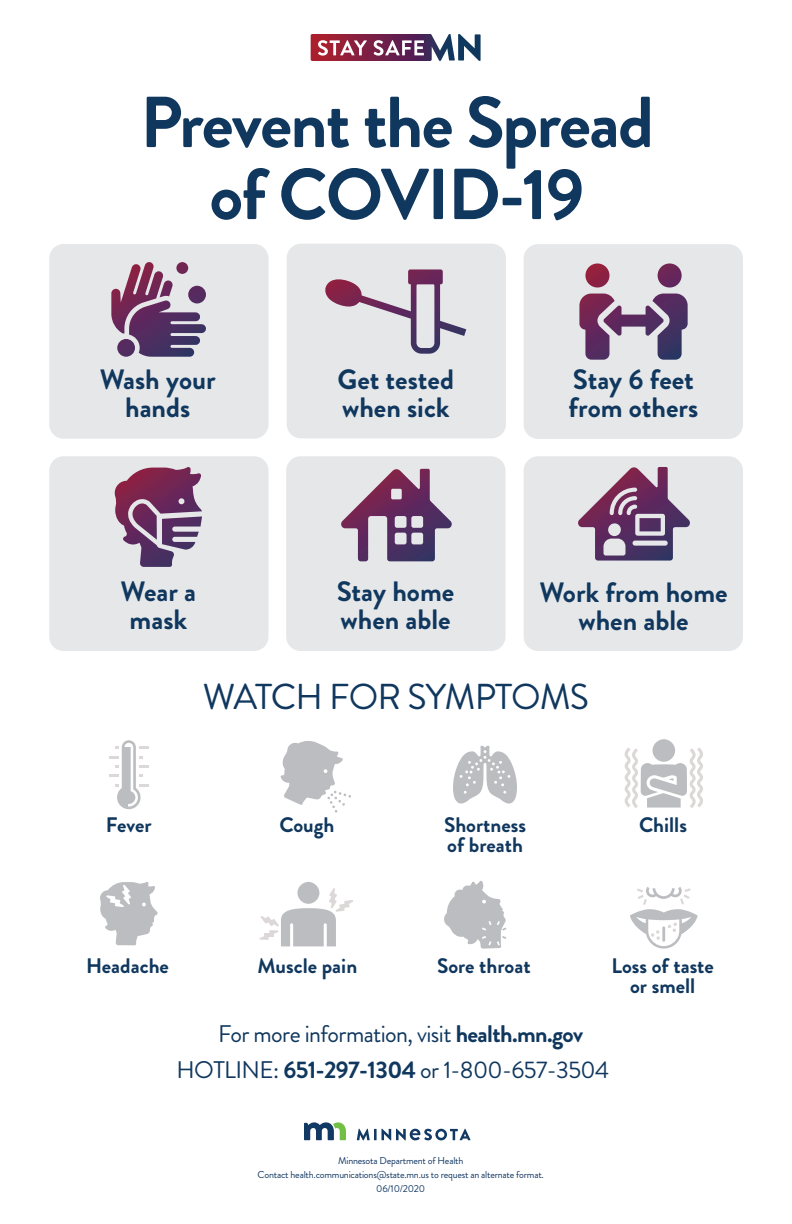
<style>
.page{position:relative;width:792px;height:1224px;background:#fff}
.page>*{position:absolute;margin:0;border:0;box-sizing:border-box;transform-origin:0 0}
.t1{font:700 72px/72px "Brandon Grotesque";letter-spacing:-.025em;color:#10375e;text-align:center}
.t2{font:36px "Brandon Grotesque";letter-spacing:-.025em;color:#10375e}
.t3{font:700 28px/28px "Brandon Grotesque";color:#10375e;text-align:center}
.t4{font:24px/35.9px "Brandon Grotesque";letter-spacing:-.025em;color:#10375e}
.t5{font:700 21px/20px "Brandon Grotesque";color:#10375e}
.t6{font:10px/13.8px "Brandon Grotesque";letter-spacing:-.02em;color:#133863;text-align:center}
.s1{font-weight:700}
</style>
<div class="page">
<div style="left:652px;top:739px;width:23px;height:23px;background:#bcbdc0;border-radius:50%"></div>
<svg style="left:624px;top:747px;width:79px;height:61px"></svg>
<svg style="left:109px;top:740px;width:39px;height:69px"></svg>
<svg style="left:311px;top:34px;width:170px;height:27px"></svg>
<div style="left:287px;top:244px;width:219px;height:194px;background:#e6e7e9;border-radius:14px"></div>
<div style="left:524px;top:244px;width:219px;height:195px;background:#e6e7e9;border-radius:14px"></div>
<div style="left:49px;top:244px;width:220px;height:195px;background:#e6e7e9;border-radius:14px"></div>
<div style="left:286px;top:456px;width:220px;height:195px;background:#e6e7e9;border-radius:14px"></div>
<div style="left:524px;top:456px;width:219px;height:195px;background:#e6e7e9;border-radius:14px"></div>
<div style="left:49px;top:456px;width:220px;height:195px;background:#e6e7e9;border-radius:14px"></div>
<img style="left:325px;top:269px;width:141px;height:85px">
<img style="left:579px;top:263px;width:109px;height:97px">
<img style="left:115px;top:467px;width:87px;height:100px">
<img style="left:341px;top:469px;width:111px;height:92px">
<img style="left:578px;top:467px;width:112px;height:94px">
<img style="left:111px;top:262px;width:95px;height:95px">
<svg style="left:453px;top:746px;width:64px;height:58px"></svg>
<svg style="left:280px;top:741px;width:71px;height:72px"></svg>
<svg style="left:444px;top:881px;width:62px;height:68px"></svg>
<div style="left:297px;top:882px;width:22px;height:22px;background:#bcbdc0;border-radius:50%"></div>
<svg style="left:259px;top:888px;width:94px;height:58px"></svg>
<svg style="left:100px;top:882px;width:58px;height:63px"></svg>
<svg style="left:630px;top:887px;width:68px;height:62px"></svg>
<svg style="left:304px;top:1122px;width:42px;height:18px"></svg>
<svg style="left:357px;top:1129px;width:114px;height:11px"></svg>
<p class="t1" style="left:140px;top:87px;width:516px">Prevent the Spread of COVID-19</p>
<p class="t3" style="left:100px;top:366px;width:118px">Wash your hands</p>
<p class="t3" style="left:338px;top:366px;width:118px;text-align:left">Get tested when sick</p>
<p class="t3" style="left:569px;top:366px;width:131px;text-align:left">Stay 6 feet from others</p>
<p class="t3" style="left:121px;top:577px;width:77px">Wear a mask</p>
<p class="t3" style="left:337px;top:577px;width:119px;text-align:left">Stay home when able</p>
<p class="t3" style="left:539px;top:579px;width:190px">Work from home when able</p>
<h1 class="t2" style="left:203px;top:672px;width:388px">WATCH FOR SYMPTOMS</h1>
<p class="t5" style="left:106px;top:815px;width:47px">Fever</p>
<p class="t5" style="left:279px;top:815px;width:57px">Cough</p>
<p class="t5" style="left:444px;top:815px;width:83px">Shortness of breath</p>
<p class="t5" style="left:639px;top:815px;width:49px">Chills</p>
<p class="t5" style="left:86px;top:956px;width:84px">Headache</p>
<p class="t5" style="left:258px;top:956px;width:101px">Muscle pain</p>
<p class="t5" style="left:437px;top:956px;width:95px">Sore throat</p>
<p class="t5" style="left:611px;top:956px;width:104px;text-align:center">Loss of taste or smell</p>
<p class="t4" style="left:177px;top:1016px;width:434px;text-indent:42px">For more information, visit <span class="s1">health.mn.gov<br></span>HOTLINE: <span class="s1">651-297-1304</span> or 1-800-657-3504</p>
<p class="t6" style="left:258px;top:1154px;width:288px">Minnesota Department of Health<br>Contact health.communications@state.mn.us to request an alternate format.<br>06/10/2020</p>
</div>
